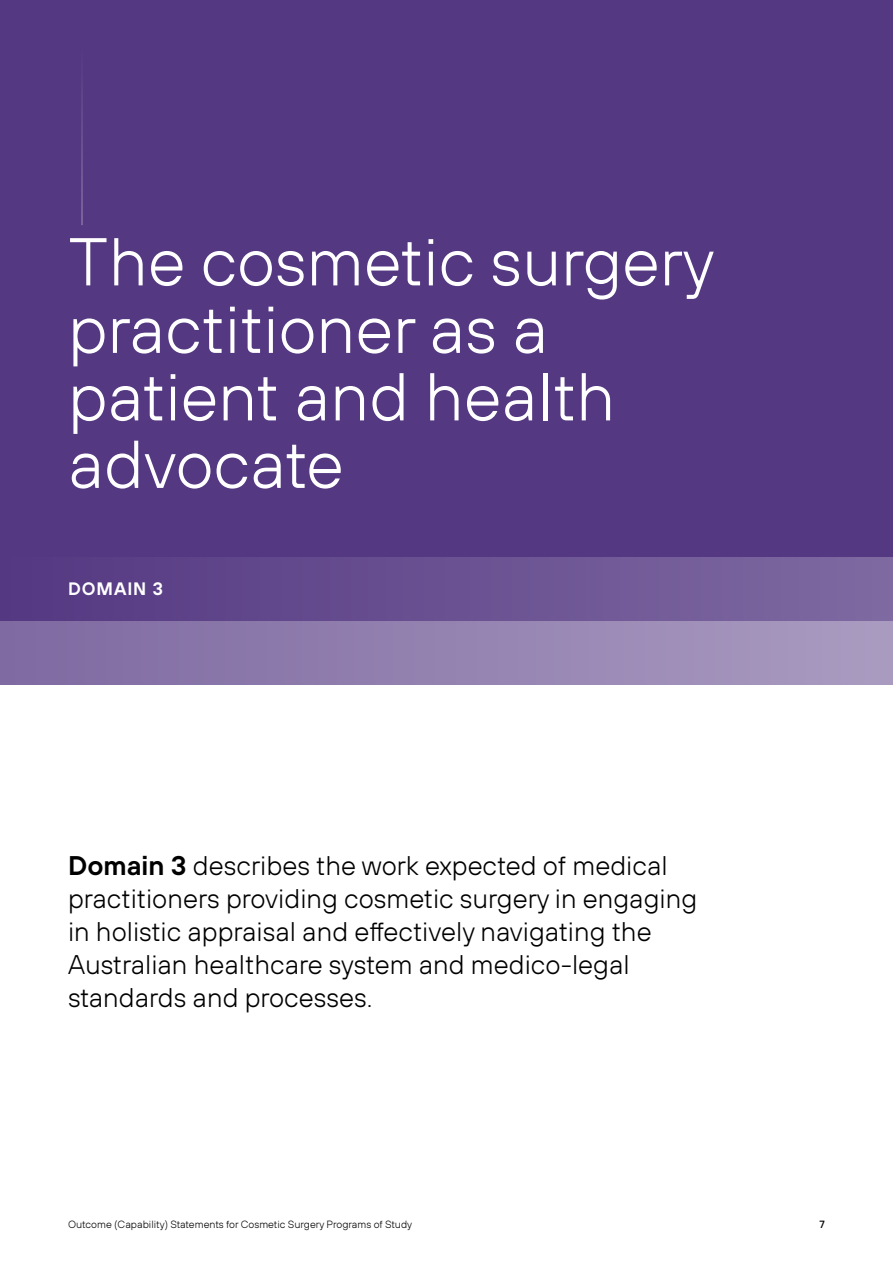
<style>
.page{position:relative;width:893px;height:1263px;background:#fff}
.page>*{position:absolute;margin:0;border:0;box-sizing:border-box;transform-origin:0 0}
.t1{font:300 67.5px/67.5px "TT Hoves";color:#fff}
.t2{font:300 27px/33px "TT Hoves";color:#000}
.t3{font:600 18px "TT Hoves";letter-spacing:.05em;color:#fff}
.t4{font:300 10.5px "TT Hoves";color:#000}
.t5{font:500 10.5px "TT Hoves";color:#000}
.s1{font-weight:600}
</style>
<div class="page">
<div style="left:0;top:64px;width:893px;height:621px;background:linear-gradient(to right,#7f6aa1,#a99bc0)"></div>
<div style="left:0;top:0;width:893px;height:621px;background:#543882"></div>
<div style="left:0;top:557px;width:893px;height:64px;background:linear-gradient(to right,#543882,#7f6aa1)"></div>
<hr style="left:81px;top:37px;width:2px;height:188px;background:#fff">
<h1 class="t1" style="left:68px;top:227px;width:648px">The cosmetic surgery practitioner as a patient and health advocate</h1>
<p class="t3" style="left:68px;top:577px;width:97px">DOMAIN 3</p>
<p class="t2" style="left:68px;top:849px;width:631px"><span class="s1">Domain 3</span> describes the work expected of medical practitioners providing cosmetic surgery in engaging in holistic appraisal and effectively navigating the Australian healthcare system and medico-legal standards and processes.</p>
<p class="t4" style="left:68px;top:1218px;width:346px">Outcome (Capability) Statements for Cosmetic Surgery Programs of Study</p>
<p class="t5" style="left:820px;top:1218px;width:7px">7</p>
</div>
